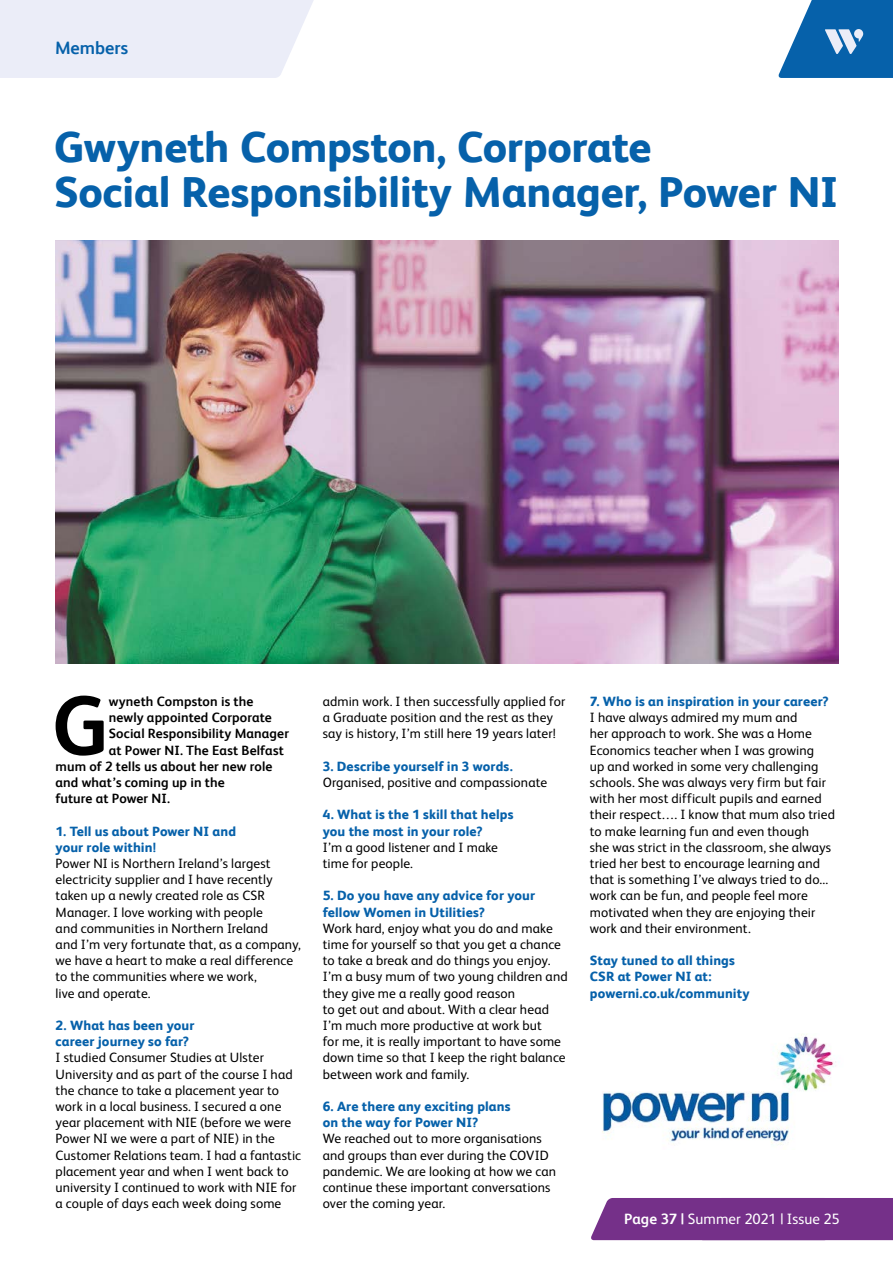
<style>
.page{position:relative;width:893px;height:1263px;background:#fff}
.page>*{position:absolute;margin:0;border:0;box-sizing:border-box;transform-origin:0 0}
.t1{font:700 83.7px "FS Albert";color:#000}
.t2{font:800 43.5px/45px "FS Albert";letter-spacing:-.01em;color:#0661aa}
.t3{font:700 18px "FS Albert";color:#0661aa}
.t4{font:15px "FS Albert";letter-spacing:.005em;color:#fff}
.t5{font:13.5px/16.2px "FS Albert";letter-spacing:.01em;color:#000}
.t6{font:800 13.5px/16.2px "FS Albert";letter-spacing:.005em;color:#0661aa}
.t7{font:700 13.5px "FS Albert";letter-spacing:.01em;color:#000}
.s1{font-weight:700}
</style>
<div class="page">
<div style="left:0;top:0;width:314px;height:78px;background:#ebedf8"></div>
<svg style="left:778px;top:0;width:115px;height:78px;background:#377fba"></svg>
<div style="left:591px;top:1198px;width:302px;height:42px;background:#753089"></div>
<img style="left:56px;top:240px;width:783px;height:423px">
<img style="left:602px;top:1034px;width:234px;height:111px">
<h3 class="t3" style="left:55px;top:37px;width:75px">Members</h3>
<h2 class="t2" style="left:54px;top:124px;width:786px">Gwyneth Compston, Corporate<br>Social Responsibility Manager, Power NI</h2>
<h1 class="t1" style="left:52px;top:677px;width:58px">G</h1>
<p class="t7" style="left:109px;top:693px;width:146px">wyneth Compston is the</p>
<p class="t7" style="left:109px;top:710px;width:164px">newly appointed Corporate</p>
<p class="t7" style="left:109px;top:726px;width:182px">Social Responsibility Manager</p>
<p class="t7" style="left:109px;top:742px;width:177px">at Power NI. The East Belfast</p>
<p class="t7" style="left:56px;top:758px;width:218px">mum of 2 tells us about her new role</p>
<p class="t7" style="left:56px;top:774px;width:171px">and what’s coming up in the</p>
<p class="t7" style="left:56px;top:791px;width:116px">future at Power NI.</p>
<p class="t6" style="left:56px;top:823px;width:182px">1. Tell us about Power NI and your role within!</p>
<p class="t5" style="left:56px;top:855px;width:247px">Power NI is Northern Ireland’s largest electricity supplier and I have recently taken up a newly created role as CSR Manager. I love working with people<br>and communities in Northern Ireland<br>and I’m very fortunate that, as a company, we have a heart to make a real difference to the communities where we work,<br>live and operate.</p>
<p class="t6" style="left:56px;top:1017px;width:140px">2. What has been your career journey so far?</p>
<p class="t5" style="left:56px;top:1050px;width:247px">I studied Consumer Studies at Ulster University and as part of the course I had the chance to take a placement year to work in a local business. I secured a one year placement with NIE (before we were Power NI we were a part of NIE) in the Customer Relations team. I had a fantastic placement year and when I went back to university I continued to work with NIE for a couple of days each week doing some</p>
<p class="t5" style="left:323px;top:693px;width:244px">admin work. I then successfully applied for a Graduate position and the rest as they say is history, I’m still here 19 years later!</p>
<p class="t6" style="left:323px;top:758px;width:192px">3. Describe yourself in 3 words.</p>
<p class="t5" style="left:323px;top:774px;width:226px">Organised, positive and compassionate</p>
<p class="t6" style="left:323px;top:806px;width:192px">4. What is the 1 skill that helps you the most in your role?</p>
<p class="t5" style="left:323px;top:839px;width:177px">I’m a good listener and I make time for people.</p>
<p class="t6" style="left:323px;top:887px;width:214px">5. Do you have any advice for your fellow Women in Utilities?</p>
<p class="t5" style="left:323px;top:920px;width:246px">Work hard, enjoy what you do and make time for yourself so that you get a chance to take a break and do things you enjoy.<br>I’m a busy mum of two young children and they give me a really good reason<br>to get out and about. With a clear head I’m much more productive at work but<br>for me, it is really important to have some down time so that I keep the right balance between work and family.</p>
<p class="t6" style="left:323px;top:1098px;width:189px">6. Are there any exciting plans on the way for Power NI?</p>
<p class="t5" style="left:323px;top:1131px;width:235px">We reached out to more organisations and groups than ever during the COVID pandemic. We are looking at how we can continue these important conversations over the coming year.</p>
<p class="t6" style="left:590px;top:693px;width:240px">7. Who is an inspiration in your career?</p>
<p class="t5" style="left:590px;top:709px;width:247px">I have always admired my mum and<br>her approach to work. She was a Home Economics teacher when I was growing<br>up and worked in some very challenging schools. She was always very firm but fair with her most difficult pupils and earned their respect…. I know that mum also tried to make learning fun and even though<br>she was strict in the classroom, she always tried her best to encourage learning and that is something I’ve always tried to do... work can be fun, and people feel more motivated when they are enjoying their work and their environment.</p>
<p class="t6" style="left:590px;top:952px;width:161px">Stay tuned to all things<br>CSR at Power NI at: powerni.co.uk/community</p>
<p class="t4" style="left:624px;top:1210px;width:217px"><span class="s1">Page 37 |</span> Summer 2021 | Issue 25</p>
</div>
